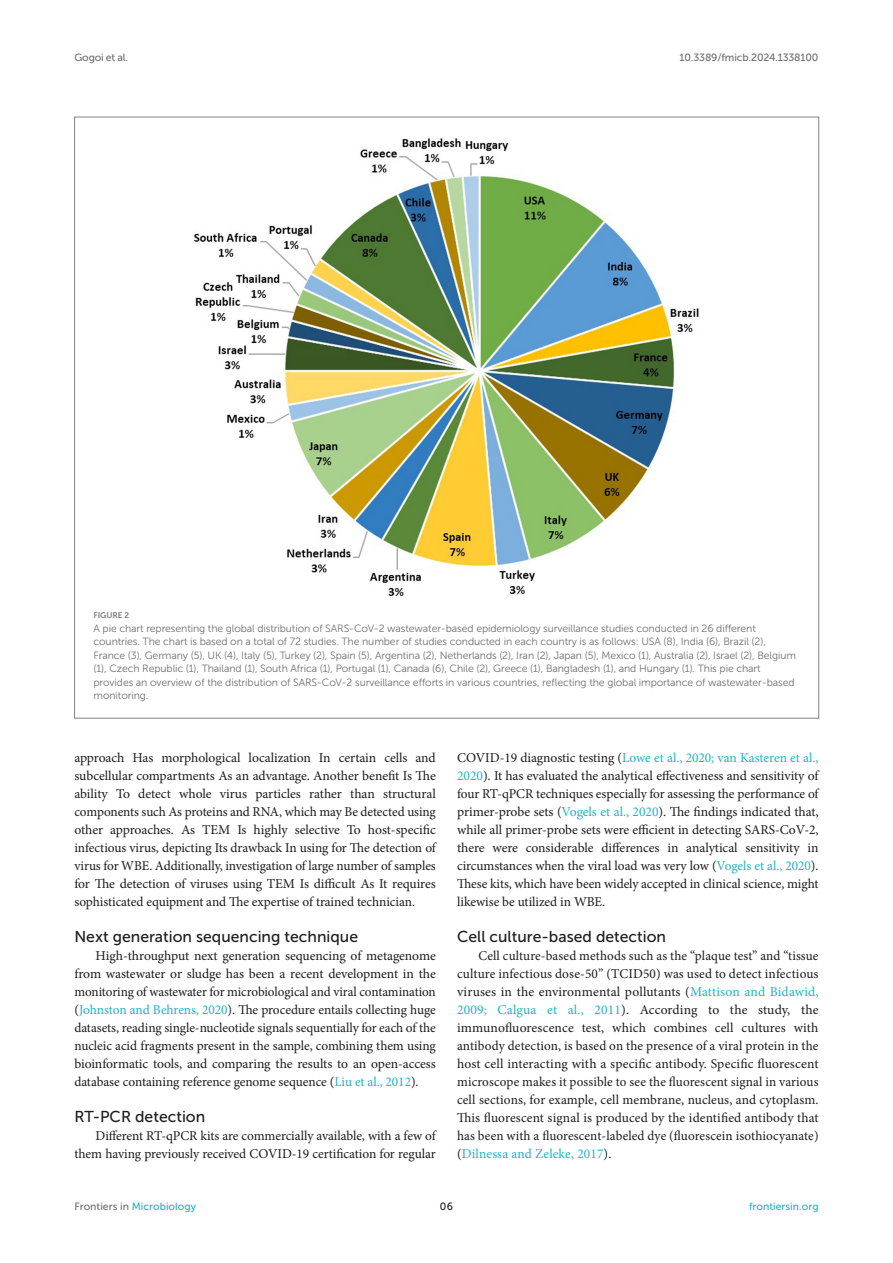
<style>
.page{position:relative;width:893px;height:1263px;background:#fff}
.page>*{position:absolute;margin:0;border:0;box-sizing:border-box;transform-origin:0 0}
.HEAD_3{font:15.75px "Museo Sans 500";color:#1b1c1b}
.TEXT_FLUSH{font:13.5px/18px "Minion Pro";letter-spacing:-.005em;color:#1b1c1b;text-align:justify}
.FIG_LEG{font:10.5px/13.5px "Museo Sans 300";letter-spacing:-.01em;color:#706f70}
.t1{font:10.5px "Museo Sans 500";color:#1db5c3}
.t2{font:10.5px "Museo Sans 500";letter-spacing:-.015em;color:#706f70}
.t3{font:10.5px "Museo Sans 500";color:#1b1c1b}
.FIG_HD{font:8.25px "Museo Sans 700";letter-spacing:-.01em;color:#7e7f7f}
.s1{color:#1db5c3}
.s2{color:#706f70}
</style>
<div class="page">
<img style="left:193px;top:138px;width:506px;height:459px">
<p class="t2" style="left:74px;top:51px;width:55px">Gogoi et al.</p>
<p class="t2" style="left:680px;top:51px;width:140px">10.3389/fmicb.2024.1338100</p>
<p class="FIG_HD" style="left:94px;top:611px;width:37px">FIGURE 2</p>
<p class="FIG_LEG" style="left:94px;top:621px;width:704px">A pie chart representing the global distribution of SARS-CoV-2 wastewater-based epidemiology surveillance studies conducted in 26 different countries. The chart is based on a total of 72 studies. The number of studies conducted in each country is as follows: USA (8), India (6), Brazil (2), France (3), Germany (5), UK (4), Italy (5), Turkey (2), Spain (5), Argentina (2), Netherlands (2), Iran (2), Japan (5), Mexico (1), Australia (2), Israel (2), Belgium (1), Czech Republic (1), Thailand (1), South Africa (1), Portugal (1), Canada (6), Chile (2), Greece (1), Bangladesh (1), and Hungary (1). This pie chart provides an overview of the distribution of SARS-CoV-2 surveillance efforts in various countries, reflecting the global importance of wastewater-based monitoring.</p>
<p class="TEXT_FLUSH" style="left:74px;top:749px;width:363px">approach Has morphological localization In certain cells and subcellular compartments As an advantage. Another benefit Is The ability To detect whole virus particles rather than structural components such As proteins and RNA, which may Be detected using other approaches. As TEM Is highly selective To host-specific infectious virus, depicting Its drawback In using for The detection of virus for WBE. Additionally, investigation of large number of samples for The detection of viruses using TEM Is difficult As It requires sophisticated equipment and The expertise of trained technician.</p>
<p class="HEAD_3" style="left:74px;top:928px;width:285px">Next generation sequencing technique</p>
<p class="TEXT_FLUSH" style="left:74px;top:947px;width:363px;text-indent:21px">High-throughput next generation sequencing of metagenome from wastewater or sludge has been a recent development in the monitoring of wastewater for microbiological and viral contamination (<span class="s1">Johnston and Behrens, 2020</span>). The procedure entails collecting huge datasets, reading single-nucleotide signals sequentially for each of the nucleic acid fragments present in the sample, combining them using bioinformatic tools, and comparing the results to an open-access database containing reference genome sequence (<span class="s1">Liu et al., 2012</span>).</p>
<p class="HEAD_3" style="left:74px;top:1108px;width:132px">RT-PCR detection</p>
<p class="TEXT_FLUSH" style="left:74px;top:1127px;width:363px;text-align:right">Different RT-qPCR kits are commercially available, with a few of them having previously received COVID-19 certification for regular</p>
<p class="TEXT_FLUSH" style="left:457px;top:749px;width:363px">COVID-19 diagnostic testing (<span class="s1">Lowe et al., 2020; van Kasteren et al., 2020</span>). It has evaluated the analytical effectiveness and sensitivity of four RT-qPCR techniques especially for assessing the performance of primer-probe sets (<span class="s1">Vogels et al., 2020</span>). The findings indicated that, while all primer-probe sets were efficient in detecting SARS-CoV-2, there were considerable differences in analytical sensitivity in circumstances when the viral load was very low (<span class="s1">Vogels et al., 2020</span>).<br>These kits, which have been widely accepted in clinical science, might likewise be utilized in WBE.</p>
<p class="HEAD_3" style="left:457px;top:928px;width:210px">Cell culture-based detection</p>
<p class="TEXT_FLUSH" style="left:457px;top:947px;width:363px;text-indent:21px">Cell culture-based methods such as the “plaque test” and “tissue culture infectious dose-50” (TCID50) was used to detect infectious viruses in the environmental pollutants (<span class="s1">Mattison and Bidawid, 2009; Calgua et al., 2011</span>). According to the study, the immunofluorescence test, which combines cell cultures with antibody detection, is based on the presence of a viral protein in the host cell interacting with a specific antibody. Specific fluorescent microscope makes it possible to see the fluorescent signal in various cell sections, for example, cell membrane, nucleus, and cytoplasm.<br>This fluorescent signal is produced by the identified antibody that has been with a fluorescent-labeled dye (fluorescein isothiocyanate) (<span class="s1">Dilnessa and Zeleke, 2017</span>).</p>
<p class="t1" style="left:74px;top:1200px;width:123px"><span class="s2">Frontiers in</span> Microbiology</p>
<p class="t3" style="left:440px;top:1200px;width:15px">06</p>
<p class="t1" style="left:749px;top:1200px;width:71px">frontiersin.org</p>
</div>
